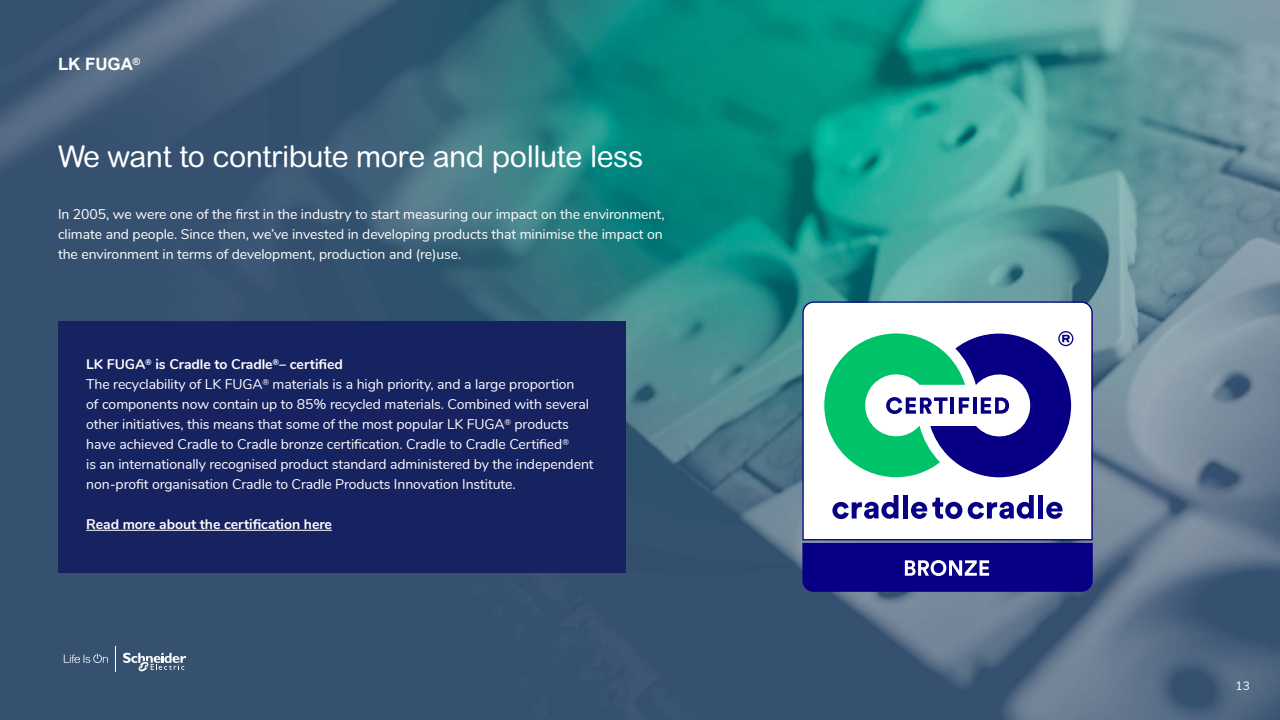
<style>
.page{position:relative;width:1280px;height:720px;background:#fff}
.page>*{position:absolute;margin:0;border:0;box-sizing:border-box;transform-origin:0 0}
.t1{font:30px "Arial Rounded MT Pro";letter-spacing:-.015em;color:#fff}
.t2{font:700 17px "Arial";letter-spacing:-.005em;color:#fff}
.t3{font:14px/20px "Nunito";letter-spacing:-.005em;color:#fff}
.t4{font:700 14px "Nunito";letter-spacing:-.005em;color:#fff}
.t5{font:12px "Nunito";color:#fff}
.s1{font-weight:700}
</style>
<div class="page">
<img style="left:0;top:0;width:1280px;height:720px">
<div style="left:58px;top:321px;width:568px;height:251px;background:#172360"></div>
<hr style="left:86px;top:530px;width:246px;height:1px;background:#fff">
<svg style="left:802px;top:301px;width:291px;height:239px"></svg>
<svg style="left:832px;top:495px;width:67px;height:24px"></svg>
<div style="left:903px;top:495px;width:5px;height:23px;background:#070084"></div>
<svg style="left:911px;top:495px;width:123px;height:24px"></svg>
<div style="left:1038px;top:495px;width:5px;height:23px;background:#070084"></div>
<svg style="left:1046px;top:502px;width:17px;height:17px"></svg>
<svg style="left:824px;top:331px;width:249px;height:146px"></svg>
<svg style="left:802px;top:543px;width:291px;height:49px;background:#130d89"></svg>
<svg style="left:64px;top:654px;width:44px;height:9px"></svg>
<svg style="left:123px;top:653px;width:63px;height:19px"></svg>
<svg style="left:115px;top:646px;width:1px;height:26px"></svg>
<p class="t2" style="left:58px;top:53px;width:84px">LK FUGA<sup>®</sup></p>
<h1 class="t1" style="left:58px;top:139px;width:587px">We want to contribute more and pollute less</h1>
<p class="t3" style="left:58px;top:203px;width:608px">In 2005, we were one of the first in the industry to start measuring our impact on the environment, climate and people. Since then, we’ve invested in developing products that minimise the impact on the environment in terms of development, production and (re)use.</p>
<p class="t3" style="left:86px;top:354px;width:509px"><span class="s1">LK FUGA</span><sup>®</sup> <span class="s1">is Cradle to Cradle</span><sup>®</sup><span class="s1">– certified<br></span>The recyclability of LK FUGA<sup>®</sup> materials is a high priority, and a large proportion<br>of components now contain up to 85% recycled materials. Combined with several other initiatives, this means that some of the most popular LK FUGA<sup>®</sup> products have achieved Cradle to Cradle bronze certification. Cradle to Cradle Certified<sup>®<br></sup>is an internationally recognised product standard administered by the independent non-profit organisation Cradle to Cradle Products Innovation Institute.</p>
<p class="t4" style="left:86px;top:514px;width:247px">Read more about the certification here</p>
<p class="t5" style="left:1236px;top:677px;width:16px">13</p>
</div>
